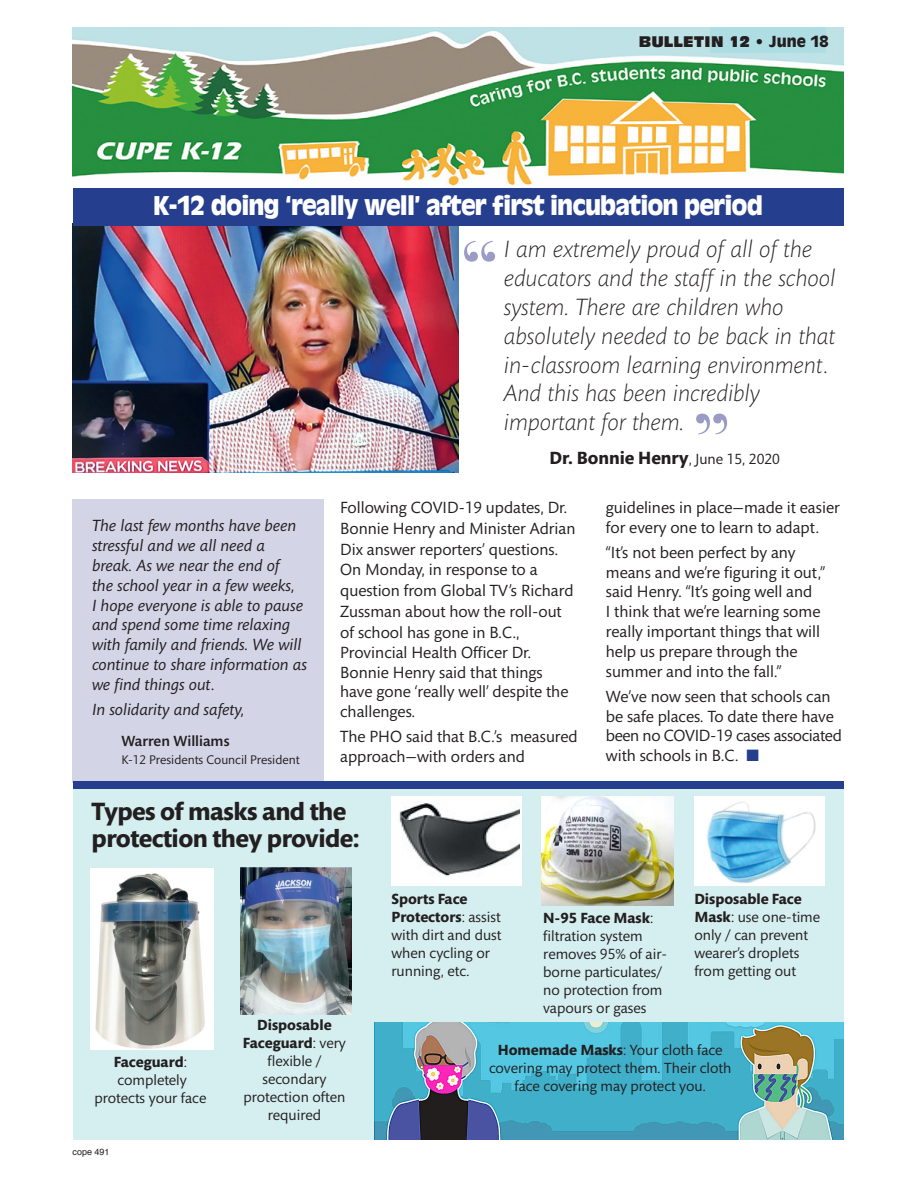
<style>
.page{position:relative;width:918px;height:1188px;background:#fff}
.page>*{position:absolute;margin:0;border:0;box-sizing:border-box;transform-origin:0 0}
.t1{font:700 72px "Bodoni Svty Two ITCTT";color:#9b9bc6}
.t2{font:900 25.5px "Antique Olive Std";letter-spacing:-.04em;color:#fff;scale:.95 1}
.t3{font:700 25.5px/27px "Mundo Sans Std";letter-spacing:-.02em;color:#231f20}
.t4{font:italic 300 24px/28.8px "Mundo Sans Std";color:#231f20}
.t5{font:700 18px "Mundo Sans Std";color:#231f20}
.t6{font:16.5px/19.8px "Mundo Sans Std";color:#231f20}
.t7{font:italic 16.5px/19.8px "Mundo Sans Std";color:#231f20}
.t8{font:15px/18px "Mundo Sans Std";color:#231f20;text-align:center}
.t9{font:15px "Antique Olive Std Compact";color:#231f20}
.t10{font:500 15px "Mundo Sans Std";color:#231f20}
.t11{font:12.75px "Mundo Sans Std";color:#231f20}
.t12{font:9px "Helvetica";color:#231f20}
.s1{font-family:"Antique Olive Std";font-weight:900}
.s2{font-weight:400;font-size:15px}
.s3{color:#253f8e}
.s4{font-weight:700}
</style>
<div class="page">
<div style="left:73px;top:785px;width:770px;height:354px;background:#d5eef0"></div>
<div style="left:73px;top:500px;width:251px;height:283px;background:#d4d4e7"></div>
<img style="left:73px;top:226px;width:386px;height:246px">
<img style="left:73px;top:28px;width:771px;height:167px">
<div style="left:711px;top:28px;width:115px;height:25px;background:#aedee3"></div>
<div style="left:73px;top:188px;width:770px;height:38px;background:#253f8e"></div>
<div style="left:73px;top:781px;width:770px;height:7px;background:#253f8e"></div>
<img style="left:90px;top:868px;width:122px;height:182px">
<img style="left:240px;top:868px;width:111px;height:146px">
<img style="left:542px;top:797px;width:132px;height:109px">
<img style="left:375px;top:1023px;width:468px;height:117px">
<img style="left:392px;top:796px;width:130px;height:89px">
<img style="left:694px;top:796px;width:131px;height:89px">
<p class="t9" style="left:639px;top:32px;width:191px">BULLETIN 12 • <span class="s1">June 18</span></p>
<p class="t2" style="left:153px;top:191px;width:643px">K-12 doing ‘really well’ after first incubation period</p>
<p class="t7" style="left:92px;top:516px;width:216px">The last few months have been stressful and we all need a break. As we near the end of<br>the school year in a few weeks,<br>I hope everyone is able to pause and spend some time relaxing with family and friends. We will continue to share information as we find things out.</p>
<p class="t7" style="left:92px;top:700px;width:154px">In solidarity and safety,</p>
<p class="t10" style="left:122px;top:733px;width:110px">Warren Williams</p>
<p class="t11" style="left:122px;top:753px;width:180px">K-12 Presidents Council President</p>
<p class="t4" style="left:504px;top:235px;width:333px">I am extremely proud of all of the educators and the staff in the school system. There are children who absolutely needed to be back in that in-classroom learning environment.<br>And this has been incredibly important for them.</p>
<p class="t5" style="left:550px;top:448px;width:232px">Dr. Bonnie Henry<span class="s2">, June 15, 2020</span></p>
<p class="t1" style="left:460px;top:207px;width:42px">“</p>
<p class="t1" style="left:691px;top:380px;width:42px">”</p>
<p class="t6" style="left:340px;top:498px;width:237px;line-height:20.4px">Following COVID-19 updates, Dr.<br>Bonnie Henry and Minister Adrian<br>Dix answer reporters’ questions.<br>On Monday, in response to a question from Global TV’s Richard<br>Zussman about how the roll-out of school has gone in B.C.,<br>Provincial Health Officer Dr.<br>Bonnie Henry said that things have gone ‘really well’ despite the challenges.</p>
<p class="t6" style="left:340px;top:727px;width:239px">The PHO said that B.C.’s measured approach—with orders and</p>
<p class="t6" style="left:606px;top:498px;width:235px">guidelines in place—made it easier for every one to learn to adapt.</p>
<p class="t6" style="left:606px;top:543px;width:221px">“It’s not been perfect by any means and we’re figuring it out,” said Henry. “It’s going well and<br>I think that we’re learning some really important things that will help us prepare through the summer and into the fall.”</p>
<p class="t6" style="left:606px;top:687px;width:237px">We’ve now seen that schools can be safe places. To date there have been no COVID-19 cases associated with schools in B.C. <span class="s3">■</span></p>
<p class="t3" style="left:92px;top:798px;width:270px">Types of masks and the protection they provide:</p>
<p class="t8" style="left:95px;top:1053px;width:113px"><span class="s4">Faceguard</span>: completely protects your face</p>
<p class="t12" style="left:73px;top:1145px;width:39px">cope 491</p>
<p class="t8" style="left:243px;top:1017px;width:104px"><span class="s4">Disposable<br>Faceguard</span>: very flexible / secondary protection often required</p>
<p class="t8" style="left:392px;top:891px;width:111px;text-align:left"><span class="s4">Sports Face<br>Protectors</span>: assist with dirt and dust when cycling or running, etc.</p>
<p class="t8" style="left:694px;top:891px;width:127px;text-align:left"><span class="s4">Disposable Face<br>Mask</span>: use one-time only / can prevent wearer’s droplets from getting out</p>
<p class="t8" style="left:543px;top:909px;width:126px;text-align:left"><span class="s4">N-95 Face Mask</span>: filtration system removes 95% of air&shy;borne particulates/ no protection from vapours or gases</p>
<p class="t8" style="left:489px;top:1041px;width:244px"><span class="s4">Homemade Masks</span>: Your cloth face covering may protect them. Their cloth face covering may protect you.</p>
</div>
